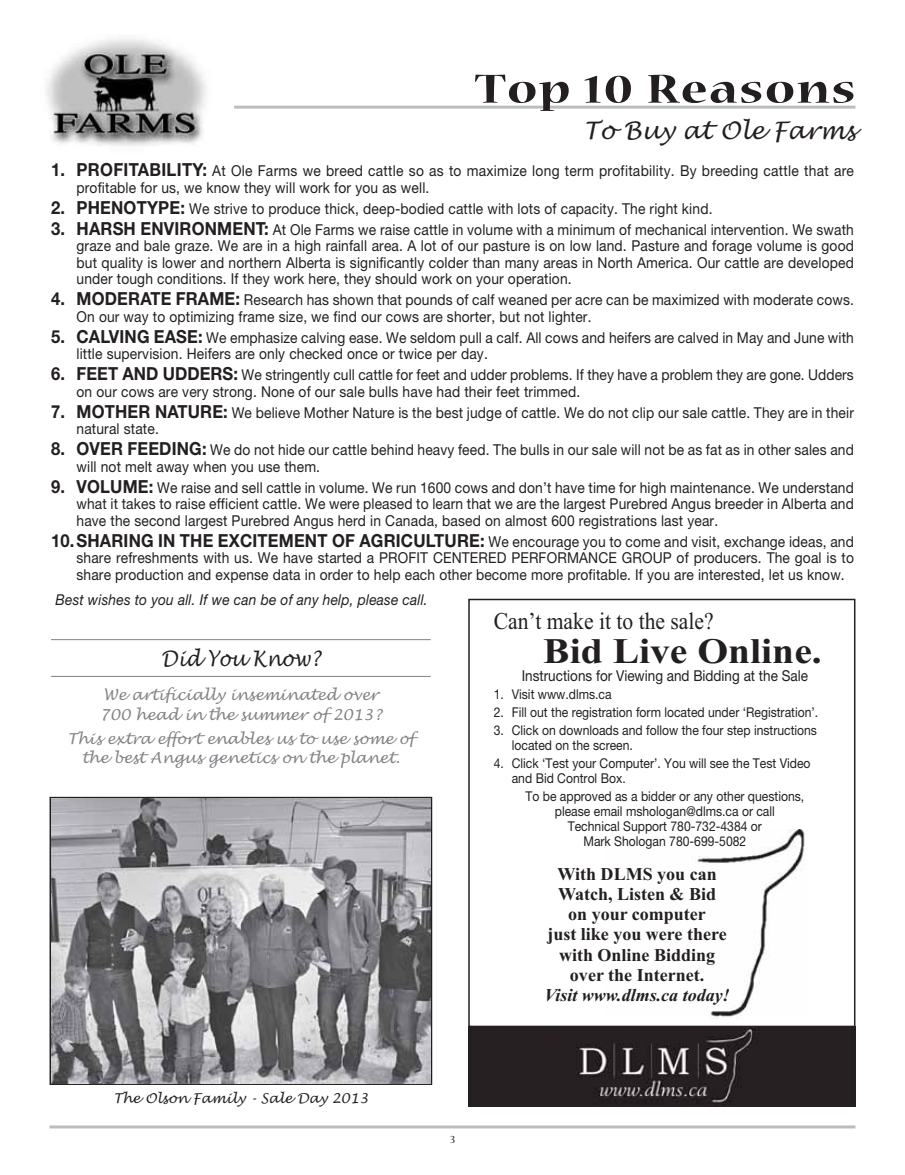
<style>
.page{position:relative;width:905px;height:1175px;background:#fff}
.page>*{position:absolute;margin:0;border:0;box-sizing:border-box;transform-origin:0 0}
.t1{font:700 45px "Nueva Std";letter-spacing:.025em;color:#231f20;scale:1.2 1}
.t2{font:700 36px "Times New Roman";color:#231f20;scale:1.1 1}
.t3{font:24px "Times New Roman";color:#231f20;scale:.9 1}
.t4{font:italic 24px "Lucida Handwriting";color:#231f20}
.t5{font:italic 21px "Lucida Handwriting";color:#231f20;scale:.9 1}
.t6{font:700 18px/20.2px "Times New Roman";color:#231f20;text-align:center}
.t7{font:italic 700 18px "Times New Roman";color:#231f20}
.t8{font:15px/16.5px "Helvetica Neue";letter-spacing:.01em;color:#231f20;scale:.92 1}
.t9{font:italic 15px/19.5px "Lucida Handwriting";color:#808285}
.t10{font:italic 15px "Helvetica Neue";letter-spacing:.01em;color:#231f20;scale:.92 1}
.t11{font:15px "Helvetica Neue";letter-spacing:.01em;color:#231f20;scale:.9 1}
.t12{font:13.5px/15px "Helvetica Neue";color:#231f20;scale:.9 1}
.t13{font:italic 13.5px "Lucida Handwriting";color:#231f20}
.t14{font:12px "Nueva Std";color:#231f20}
.s1{font-weight:700;font-size:18px}
</style>
<div class="page">
<hr style="left:50px;top:1125px;width:805px;height:3px;background:#bbbdc0">
<img style="left:46px;top:39px;width:160px;height:107px">
<hr style="left:234px;top:106px;width:621px;height:3px;background:#bbbdc0">
<img style="left:692px;top:829px;width:113px;height:190px">
<div style="left:468px;top:598px;width:387px;height:429px;border:2px solid #231f20"></div>
<div style="left:468px;top:1026px;width:387px;height:80px;background:#231f20"></div>
<img style="left:576px;top:1027px;width:181px;height:78px">
<img style="left:51px;top:798px;width:379px;height:285px">
<hr style="left:51px;top:639px;width:379px;height:1px;background:#808285">
<hr style="left:51px;top:676px;width:379px;height:1px;background:#808285">
<h1 class="t1" style="left:474px;top:72px;width:319px">Top 10 Reasons</h1>
<h3 class="t4" style="left:583px;top:118px;width:273px">To Buy at Ole Farms</h3>
<p class="t8" style="left:77px;top:164px;width:846px;text-indent:-26px"><span class="s1">1. PROFITABILITY:</span> At Ole Farms we breed cattle so as to maximize long term profitability. By breeding cattle that are profitable for us, we know they will work for you as well.</p>
<p class="t8" style="left:51px;top:202px;width:720px"><span class="s1">2. PHENOTYPE:</span> We strive to produce thick, deep-bodied cattle with lots of capacity. The right kind.</p>
<p class="t8" style="left:77px;top:223px;width:846px;text-align:justify;text-indent:-26px"><span class="s1">3. HARSH ENVIRONMENT:</span> At Ole Farms we raise cattle in volume with a minimum of mechanical intervention. We swath graze and bale graze. We are in a high rainfall area. A lot of our pasture is on low land. Pasture and forage volume is good but quality is lower and northern Alberta is significantly colder than many areas in North America. Our cattle are developed under tough conditions. If they work here, they should work on your operation.</p>
<p class="t8" style="left:76px;top:293px;width:846px;text-indent:-25px"><span class="s1">4. MODERATE FRAME:</span> Research has shown that pounds of calf weaned per acre can be maximized with moderate cows.<br>On our way to optimizing frame size, we find our cows are shorter, but not lighter.</p>
<p class="t8" style="left:77px;top:331px;width:846px;text-indent:-26px"><span class="s1">5. CALVING EASE:</span> We emphasize calving ease. We seldom pull a calf. All cows and heifers are calved in May and June with little supervision. Heifers are only checked once or twice per day.</p>
<p class="t8" style="left:77px;top:368px;width:846px;text-indent:-26px"><span class="s1">6. FEET AND UDDERS:</span> We stringently cull cattle for feet and udder problems. If they have a problem they are gone. Udders on our cows are very strong. None of our sale bulls have had their feet trimmed.</p>
<p class="t8" style="left:77px;top:406px;width:846px;text-indent:-26px"><span class="s1">7. MOTHER NATURE:</span> We believe Mother Nature is the best judge of cattle. We do not clip our sale cattle. They are in their natural state.</p>
<p class="t8" style="left:77px;top:443px;width:846px;text-indent:-26px"><span class="s1">8. OVER FEEDING:</span> We do not hide our cattle behind heavy feed. The bulls in our sale will not be as fat as in other sales and will not melt away when you use them.</p>
<p class="t8" style="left:77px;top:481px;width:846px;text-align:justify;text-indent:-25px"><span class="s1">9. VOLUME:</span> We raise and sell cattle in volume. We run 1600 cows and don’t have time for high maintenance. We understand what it takes to raise efficient cattle. We were pleased to learn that we are the largest Purebred Angus breeder in Alberta and have the second largest Purebred Angus herd in Canada, based on almost 600 registrations last year.</p>
<p class="t8" style="left:77px;top:535px;width:846px;text-align:justify;text-indent:-25px"><span class="s1">10.SHARING IN THE EXCITEMENT OF AGRICULTURE:</span> We encourage you to come and visit, exchange ideas, and share refreshments with us. We have started a PROFIT CENTERED PERFORMANCE GROUP of producers. The goal is to share production and expense data in order to help each other become more profitable. If you are interested, let us know.</p>
<p class="t10" style="left:55px;top:594px;width:406px">Best wishes to you all. If we can be of any help, please call.</p>
<h3 class="t5" style="left:161px;top:647px;width:178px">Did You Know?</h3>
<p class="t9" style="left:100px;top:686px;width:283px">We artificially inseminated over<br>700 head in the summer of 2013?</p>
<p class="t9" style="left:67px;top:730px;width:348px;text-align:center">This extra effort enables us to use some of the best Angus genetics on the planet.</p>
<p class="t13" style="left:113px;top:1091px;width:256px">The Olson Family - Sale Day 2013</p>
<p class="t14" style="left:450px;top:1134px;width:6px">3</p>
<h3 class="t3" style="left:494px;top:606px;width:246px">Can’t make it to the sale?</h3>
<h2 class="t2" style="left:543px;top:639px;width:255px">Bid Live Online.</h2>
<p class="t11" style="left:521px;top:670px;width:319px">Instructions for Viewing and Bidding at the Sale</p>
<p class="t12" style="left:494px;top:688px;width:132px">1. Visit www.dlms.ca</p>
<p class="t12" style="left:494px;top:706px;width:362px">2. Fill out the registration form located under ‘Registration’.</p>
<p class="t12" style="left:512px;top:724px;width:341px;text-indent:-18px">3. Click on downloads and follow the four step instructions located on the screen.</p>
<p class="t12" style="left:512px;top:757px;width:333px;text-indent:-18px">4. Click ‘Test your Computer’. You will see the Test Video and Bid Control Box.</p>
<p class="t12" style="left:525px;top:790px;width:311px;text-align:center">To be approved as a bidder or any other questions, please email mshologan@dlms.ca or call<br>Technical Support 780-732-4384 or<br>Mark Shologan 780-699-5082</p>
<p class="t6" style="left:547px;top:865px;width:181px">With DLMS you can<br>Watch, Listen &amp; Bid on your computer<br>just like you were there with Online Bidding over the Internet.</p>
<p class="t7" style="left:544px;top:984px;width:187px">Visit www.dlms.ca today!</p>
</div>
